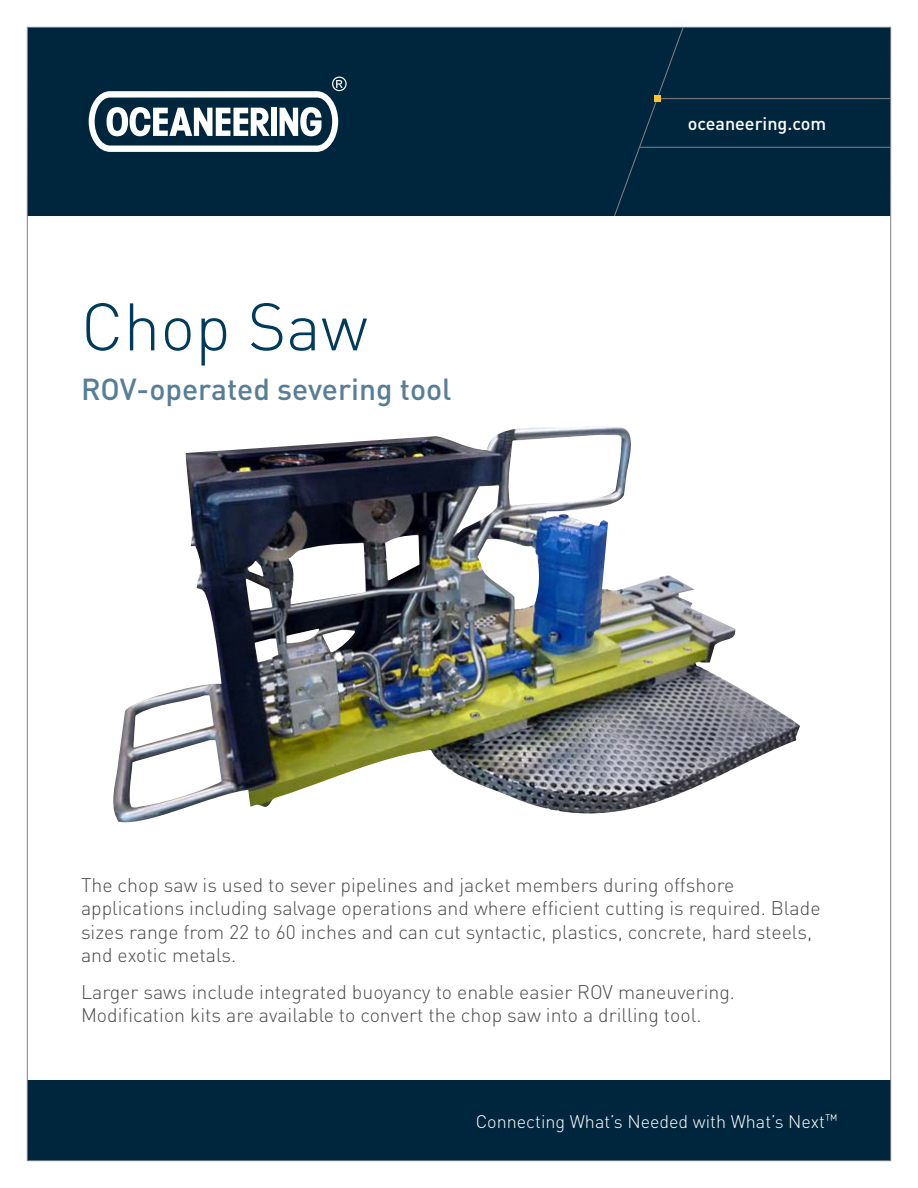
<style>
.page{position:relative;width:918px;height:1188px;background:#fff}
.page>*{position:absolute;margin:0;border:0;box-sizing:border-box;transform-origin:0 0}
.Heading{font:300 66px "DIN";color:#003a5d}
.Subheading{font:500 30px "DIN";color:#577e95}
.Ingress{font:300 19.5px/23.4px "DIN";color:#4b4c4d}
.t1{font:300 18px "DIN";color:#fff}
.Oceaneering_com__tag{font:500 18px "DIN";color:#fff}
</style>
<div class="page">
<div style="left:29px;top:29px;width:860px;height:187px;background:#00263e"></div>
<div style="left:27px;top:1080px;width:864px;height:81px;background:#00263e"></div>
<svg style="left:89px;top:77px;width:258px;height:75px"></svg>
<div style="left:272px;top:108px;width:5px;height:28px;background:#fff"></div>
<div style="left:614px;top:29px;width:70px;height:187px;background:#00263e"></div>
<hr style="left:658px;top:98px;width:233px;height:1px;background:#808285">
<hr style="left:640px;top:147px;width:251px;height:1px;background:#808285">
<div style="left:655px;top:95px;width:6px;height:7px;background:#ffc52d"></div>
<img style="left:113px;top:426px;width:687px;height:396px">
<p class="Heading" style="left:81px;top:283px;width:288px">Chop Saw</p>
<p class="Subheading" style="left:81px;top:369px;width:372px">ROV-operated severing tool</p>
<p class="Oceaneering_com__tag" style="left:688px;top:112px;width:140px">oceaneering.com</p>
<p class="Ingress" style="left:81px;top:872px;width:741px">The chop saw is used to sever pipelines and jacket members during offshore applications including salvage operations and where efficient cutting is required. Blade sizes range from 22 to 60 inches and can cut syntactic, plastics, concrete, hard steels, and exotic metals.</p>
<p class="Ingress" style="left:81px;top:980px;width:656px">Larger saws include integrated buoyancy to enable easier ROV maneuvering.<br>Modification kits are available to convert the chop saw into a drilling tool.</p>
<p class="t1" style="left:476px;top:1110px;width:363px">Connecting What’s Needed with What’s Next<sup>™</sup></p>
</div>
